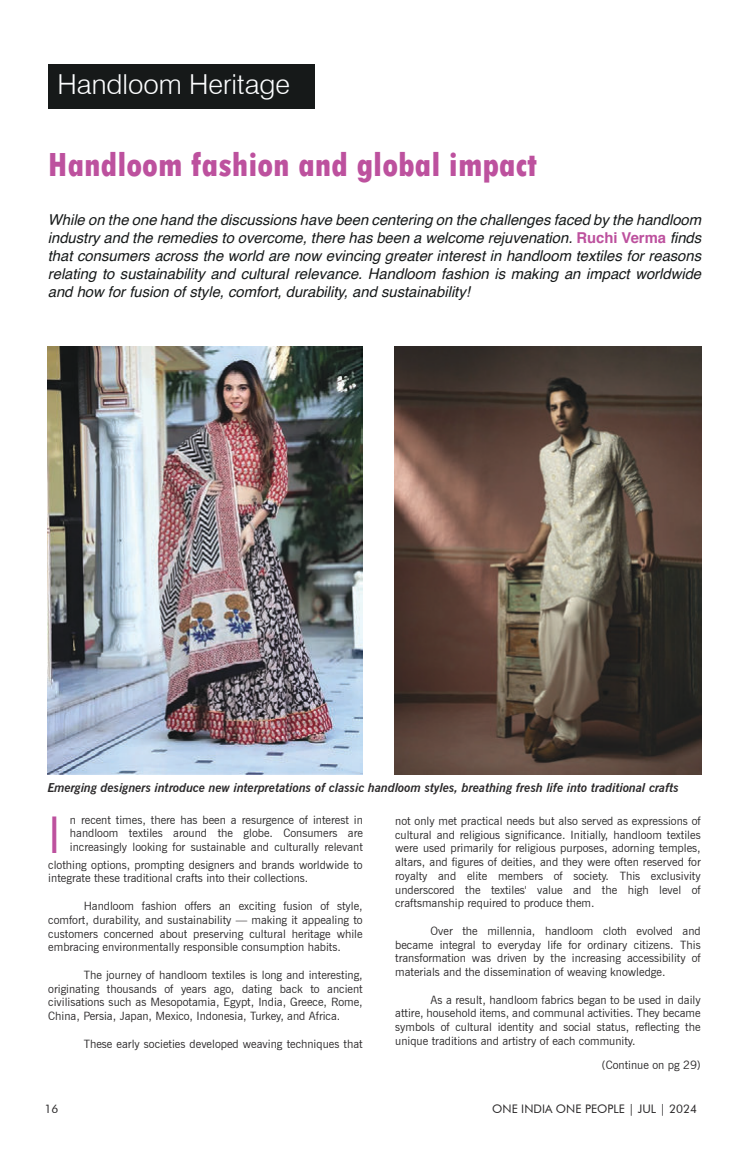
<style>
.page{position:relative;width:745px;height:1155px;background:#fff}
.page>*{position:absolute;margin:0;border:0;box-sizing:border-box;transform-origin:0 0}
.t1{font:50.75px "News Gothic BT";color:#bd519e;scale:.96 1}
.t2{font:800 condensed 35px "Tw Cen";color:#bd519e}
.t3{font:300 27.5px "Swiss 721 BT";color:#fdfeff}
.t4{font:italic 15px/18px "Helvetica";color:#161919;text-align:justify}
.t5{font:italic 700 12.38px "News Gothic BT";color:#2b292a}
.t6{font:11.75px "Futura BT";color:#2b292a}
.t7{font:11.5px/13.8px "News Gothic BT";color:#2b292a;text-align:justify}
.s1{font-weight:700;font-style:normal;color:#bd519e}
</style>
<div class="page">
<div style="left:48px;top:65px;width:266px;height:44px;background:#161919"></div>
<img style="left:48px;top:346px;width:314px;height:428px">
<img style="left:394px;top:346px;width:306px;height:428px">
<h3 class="t3" style="left:57px;top:73px;width:234px">Handloom Heritage</h3>
<h2 class="t2" style="left:48px;top:152px;width:490px">Handloom fashion and global impact</h2>
<p class="t4" style="left:48px;top:212px;width:654px">While on the one hand the discussions have been centering on the challenges faced by the handloom industry and the remedies to overcome, there has been a welcome rejuvenation. <span class="s1">Ruchi Verma</span> finds that consumers across the world are now evincing greater interest in handloom textiles for reasons relating to sustainability and cultural relevance. Handloom fashion is making an impact worldwide and how for fusion of style, comfort, durability, and sustainability!</p>
<p class="t5" style="left:48px;top:782px;width:632px">Emerging designers introduce new interpretations of classic handloom styles, breathing fresh life into traditional crafts</p>
<h1 class="t1" style="left:48px;top:812px;width:16px">I</h1>
<p class="t7" style="left:70px;top:813px;width:294px">n recent times, there has been a resurgence of interest in handloom textiles around the globe. Consumers are increasingly looking for sustainable and culturally relevant</p>
<p class="t7" style="left:48px;top:858px;width:316px">clothing options, prompting designers and brands worldwide to integrate these traditional crafts into their collections.</p>
<p class="t7" style="left:48px;top:899px;width:316px;text-indent:35px">Handloom fashion offers an exciting fusion of style, comfort, durability, and sustainability ó making it appealing to customers concerned about preserving cultural heritage while embracing environmentally responsible consumption habits.</p>
<p class="t7" style="left:48px;top:968px;width:316px;text-indent:35px">The journey of handloom textiles is long and interesting, originating thousands of years ago, dating back to ancient civilisations such as Mesopotamia, Egypt, India, Greece, Rome, China, Persia, Japan, Mexico, Indonesia, Turkey, and Africa.</p>
<p class="t7" style="left:84px;top:1037px;width:280px">These early societies developed weaving techniques that</p>
<p class="t7" style="left:395px;top:814px;width:307px">not only met practical needs but also served as expressions of cultural and religious significance. Initially, handloom textiles were used primarily for religious purposes, adorning temples, altars, and figures of deities, and they were often reserved for royalty and elite members of society. This exclusivity underscored the textiles' value and the high level of craftsmanship required to produce them.</p>
<p class="t7" style="left:395px;top:924px;width:307px;text-indent:35px">Over the millennia, handloom cloth evolved and became integral to everyday life for ordinary citizens. This transformation was driven by the increasing accessibility of materials and the dissemination of weaving knowledge.</p>
<p class="t7" style="left:395px;top:993px;width:307px;text-indent:35px">As a result, handloom fabrics began to be used in daily attire, household items, and communal activities. They became symbols of cultural identity and social status, reflecting the unique traditions and artistry of each community.</p>
<p class="t7" style="left:601px;top:1058px;width:100px">(Continue on pg 29)</p>
<p class="t6" style="left:44px;top:1103px;width:15px">16</p>
<p class="t6" style="left:492px;top:1103px;width:206px">ONE INDIA ONE PEOPLE | JUL | 2024</p>
</div>
